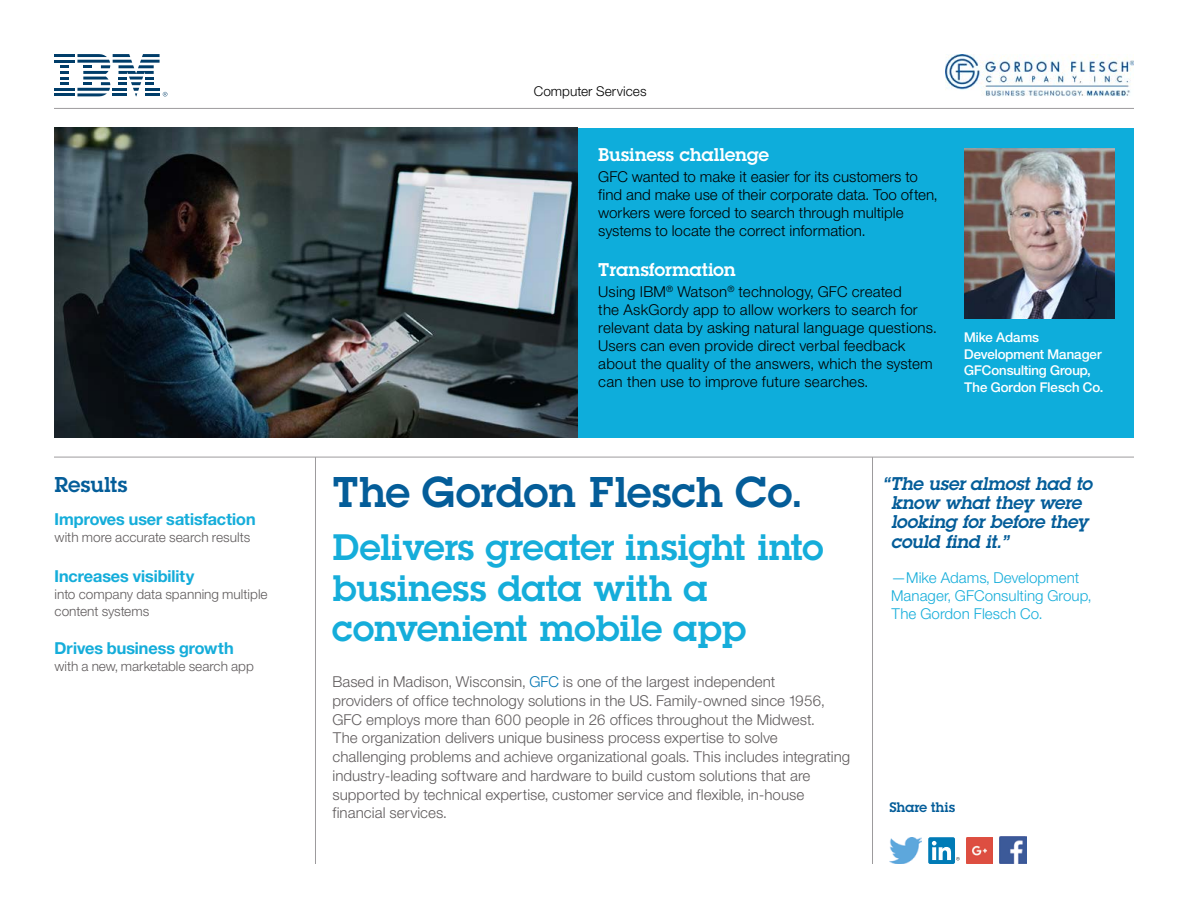
<style>
.page{position:relative;width:1188px;height:918px;background:#fff}
.page>*{position:absolute;margin:0;border:0;box-sizing:border-box;transform-origin:0 0}
.t1{font:42px "Lubalin Demifor IBM";color:#045d99}
.t2{font:36px/40.5px "Lubalin Demifor IBM";color:#15adda}
.t3{font:21px "Lubalin Demifor IBM";color:#045d99}
.t4{font:italic 18px/19.5px "Lubalin Demifor IBM";color:#045d99}
.t5{font:18px "Lubalin Demifor IBM";color:#fff}
.t6{font:16.5px "Helv Neue Boldfor IBM";color:#15adda}
.t7{font:15px/18.8px "Helv Neue Lightfor IBM";color:#5f5b5c}
.t8{font:15px/18px "Helv Neue Lightfor IBM";color:#000}
.t9{font:15px/18px "Helv Neue Lightfor IBM";color:#15adda}
.t10{font:13.5px/17.2px "Helv Neue Lightfor IBM";color:#5f5b5c}
.t11{font:13.5px/16.5px "Helv Neue Mediumfor IBM";color:#fff}
.t12{font:13.5px "Helv Neue Lightfor IBM";color:#000}
.t13{font:13.5px "Lubalin Demifor IBM";color:#045d99}
.s1{color:#0075b3}
</style>
<div class="page">
<hr style="left:315px;top:457px;width:1px;height:407px;background:#9d9b9d">
<hr style="left:872px;top:457px;width:1px;height:407px;background:#9d9b9d">
<hr style="left:54px;top:108px;width:1080px;height:1px;background:#9d9b9d">
<hr style="left:54px;top:457px;width:1080px;height:1px;background:#9d9b9d">
<div style="left:577px;top:128px;width:557px;height:310px;background:#0eaddb"></div>
<img style="left:945px;top:54px;width:189px;height:43px">
<img style="left:54px;top:128px;width:523px;height:310px">
<hr style="left:54px;top:54px;width:21px;height:3px;background:#003d69">
<hr style="left:54px;top:60px;width:21px;height:3px;background:#003d69">
<hr style="left:54px;top:88px;width:21px;height:3px;background:#003d69">
<svg style="left:60px;top:65px;width:9px;height:20px"></svg>
<hr style="left:54px;top:93px;width:21px;height:3px;background:#003d69">
<svg style="left:77px;top:54px;width:90px;height:43px"></svg>
<img style="left:889px;top:838px;width:33px;height:26px">
<div style="left:928px;top:837px;width:27px;height:27px;background:#007bb6;border-radius:2px"></div>
<svg style="left:932px;top:841px;width:28px;height:20px"></svg>
<img style="left:966px;top:837px;width:27px;height:27px">
<img style="left:999px;top:837px;width:27px;height:27px">
<img style="left:964px;top:148px;width:150px;height:171px">
<h3 class="t3" style="left:55px;top:470px;width:74px">Results</h3>
<p class="t6" style="left:55px;top:508px;width:202px">Improves user satisfaction</p>
<p class="t10" style="left:55px;top:528px;width:197px">with more accurate search results</p>
<p class="t6" style="left:55px;top:565px;width:141px">Increases visibility</p>
<p class="t10" style="left:55px;top:585px;width:215px">into company data spanning multiple content systems</p>
<p class="t6" style="left:55px;top:638px;width:181px">Drives business growth</p>
<p class="t10" style="left:55px;top:657px;width:201px">with a new, marketable search app</p>
<p class="t12" style="left:534px;top:83px;width:114px">Computer Services</p>
<p class="t5" style="left:598px;top:143px;width:172px">Business challenge</p>
<p class="t8" style="left:598px;top:167px;width:340px">GFC wanted to make it easier for its customers to find and make use of their corporate data. Too often, workers were forced to search through multiple systems to locate the correct information.</p>
<p class="t5" style="left:598px;top:258px;width:139px">Transformation</p>
<p class="t8" style="left:598px;top:282px;width:340px">Using IBM<sup>®</sup> Watson<sup>®</sup> technology, GFC created<br>the AskGordy app to allow workers to search for relevant data by asking natural language questions.<br>Users can even provide direct verbal feedback about the quality of the answers, which the system can then use to improve future searches.</p>
<p class="t11" style="left:964px;top:329px;width:140px">Mike Adams<br>Development Manager<br>GFConsulting Group,<br>The Gordon Flesch Co.</p>
<h1 class="t1" style="left:333px;top:464px;width:473px">The Gordon Flesch Co.</h1>
<h2 class="t2" style="left:333px;top:526px;width:493px">Delivers greater insight into business data with a convenient mobile app</h2>
<p class="t7" style="left:333px;top:672px;width:519px">Based in Madison, Wisconsin, <span class="s1">GFC</span> is one of the largest independent<br>providers of office technology solutions in the US. Family-owned since 1956, GFC employs more than 600 people in 26 offices throughout the Midwest.<br>The organization delivers unique business process expertise to solve challenging problems and achieve organizational goals. This includes integrating industry-leading software and hardware to build custom solutions that are supported by technical expertise, customer service and flexible, in-house financial services.</p>
<p class="t4" style="left:891px;top:473px;width:206px;text-indent:-9px">“The user almost had to know what they were looking for before they could find it.”</p>
<p class="t9" style="left:891px;top:568px;width:202px">—Mike Adams, Development<br>Manager, GFConsulting Group,<br>The Gordon Flesch Co.</p>
<p class="t13" style="left:890px;top:798px;width:67px">Share this</p>
</div>
